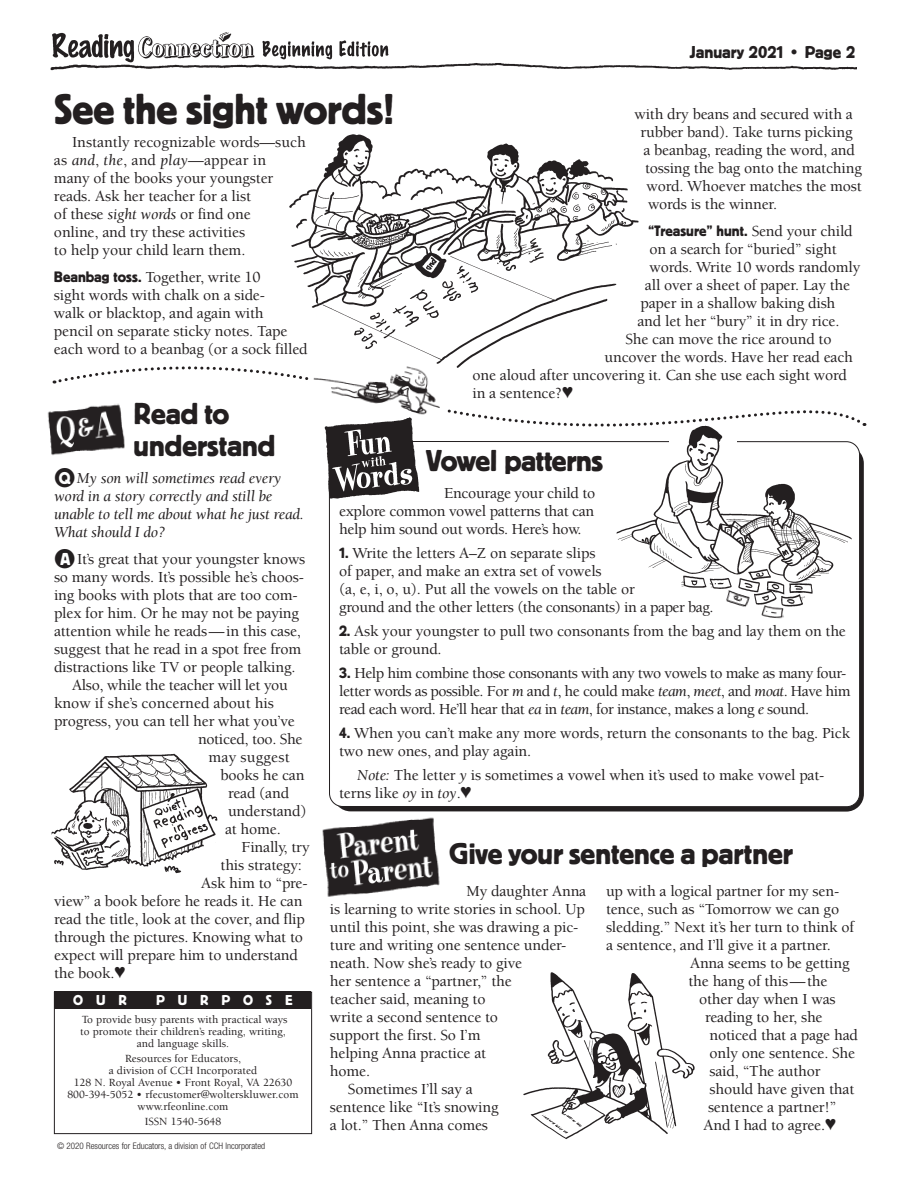
<style>
.page{position:relative;width:918px;height:1188px;background:#fff}
.page>*{position:absolute;margin:0;border:0;box-sizing:border-box;transform-origin:0 0}
.t1{font:45px "Platz";color:#231f20}
.t2{font:31.5px/31.5px "Platz";letter-spacing:-.005em;color:#231f20}
.t3{font:18px "Platz";color:#231f20}
.t4{font:500 15.75px/18px "Berkeley Std";letter-spacing:-.01em;color:#231f20}
.t5{font:500 15.75px/18px "Berkeley Std";letter-spacing:-.03em;color:#231f20}
.t6{font:italic 15.75px/18px "Berkeley Std";letter-spacing:-.01em;color:#231f20}
.t7{font:15.75px "Platz";color:#231f20}
.t8{font:500 15.75px "Berkeley Std";letter-spacing:.01em;color:#231f20}
.t9{font:15px "Platz";letter-spacing:.86em;color:#fff}
.t10{font:500 11.25px/12px "Berkeley Std";color:#231f20;text-align:center}
.t11{font:300 condensed 9px "Helvetica Neue";color:#231f20}
.s1{font-weight:400;font-style:italic}
.s2{font-family:"Platz";font-weight:400}
.s3{font-family:"Berkeley Std";font-weight:500}
.s4{font-family:"Platz";font-style:normal;font-size:18px;color:#fff}
.s5{font-family:"Platz";font-weight:400;font-size:18px;color:#fff}
</style>
<div class="page">
<svg style="left:339px;top:464px;width:525px;height:348px;background:#383435"></svg>
<svg style="left:329px;top:464px;width:531px;height:343px"></svg>
<div style="left:54px;top:992px;width:258px;height:142px;border:1px solid #231f20"></div>
<div style="left:55px;top:992px;width:256px;height:17px;background:#231f20"></div>
<img style="left:50px;top:63px;width:807px;height:8px">
<img style="left:53px;top:33px;width:336px;height:30px">
<svg style="left:52px;top:366px;width:814px;height:98px"></svg>
<img style="left:47px;top:404px;width:82px;height:54px">
<img style="left:322px;top:817px;width:118px;height:80px">
<img style="left:319px;top:428px;width:101px;height:73px">
<img style="left:523px;top:972px;width:172px;height:167px">
<img style="left:52px;top:753px;width:165px;height:121px">
<img style="left:286px;top:134px;width:356px;height:237px">
<img style="left:312px;top:354px;width:129px;height:74px">
<img style="left:617px;top:424px;width:235px;height:185px">
<img style="left:721px;top:589px;width:31px;height:27px">
<img style="left:760px;top:604px;width:26px;height:16px">
<h2 class="t1" style="left:54px;top:84px;width:342px">See the sight words!</h2>
<p class="t4" style="left:54px;top:133px;width:253px;text-indent:18px">Instantly recognizable words—such as <span class="s1">and</span>, <span class="s1">the</span>, and <span class="s1">play</span>—appear in many of the books your youngster reads. Ask her teacher for a list<br>of these <span class="s1">sight words</span> or find one<br>online, and try these activities<br>to help your child learn them.</p>
<p class="t4" style="left:54px;top:268px;width:255px"><span class="s2">Beanbag toss.</span> Together, write 10<br>sight words with chalk on a side-<br>walk or blacktop, and again with<br>pencil on separate sticky notes. Tape each word to a beanbag (or a sock filled</p>
<h1 class="t3" style="left:690px;top:42px;width:167px">January 2021 • Page 2</h1>
<p class="t4" style="left:635px;top:106px;width:220px">with dry beans and secured with a</p>
<p class="t4" style="left:641px;top:124px;width:214px">rubber band). Take turns picking</p>
<p class="t4" style="left:644px;top:142px;width:213px">a beanbag, reading the word, and</p>
<p class="t4" style="left:645px;top:160px;width:218px">tossing the bag onto the matching</p>
<p class="t4" style="left:647px;top:178px;width:217px">word. Whoever matches the most</p>
<p class="t4" style="left:648px;top:196px;width:131px">words is the winner.</p>
<p class="t7" style="left:648px;top:222px;width:206px">“Treasure” hunt. <span class="s3">Send your child</span></p>
<p class="t4" style="left:649px;top:241px;width:189px">on a search for “buried” sight</p>
<p class="t4" style="left:649px;top:259px;width:212px">words. Write 10 words randomly</p>
<p class="t4" style="left:645px;top:277px;width:207px">all over a sheet of paper. Lay the</p>
<p class="t4" style="left:640px;top:295px;width:196px">paper in a shallow baking dish</p>
<p class="t4" style="left:637px;top:313px;width:203px">and let her “bury” it in dry rice.</p>
<p class="t4" style="left:625px;top:331px;width:208px">She can move the rice around to</p>
<p class="t4" style="left:605px;top:349px;width:250px">uncover the words. Have her read each</p>
<p class="t4" style="left:472px;top:367px;width:376px">one aloud after uncovering it. Can she use each sight word</p>
<p class="t4" style="left:472px;top:385px;width:102px">in a sentence?♥</p>
<h2 class="t2" style="left:134px;top:398px;width:144px">Read to understand</h2>
<p class="t6" style="left:54px;top:469px;width:251px">●<span class="s4">Q</span> My son will sometimes read every word in a story correctly and still be unable to tell me about what he just read.<br>What should I do?</p>
<p class="t4" style="left:54px;top:550px;width:253px">●<span class="s5">A</span> It’s great that your youngster knows</p>
<p class="t4" style="left:54px;top:568px;width:251px">so many words. It’s possible he’s choos-</p>
<p class="t4" style="left:54px;top:586px;width:245px">ing books with plots that are too com-</p>
<p class="t4" style="left:54px;top:604px;width:247px">plex for him. Or he may not be paying</p>
<p class="t4" style="left:54px;top:622px;width:248px">attention while he reads—in this case,</p>
<p class="t4" style="left:54px;top:640px;width:249px">suggest that he read in a spot free from</p>
<p class="t4" style="left:54px;top:658px;width:243px">distractions like TV or people talking.</p>
<p class="t4" style="left:72px;top:676px;width:217px">Also, while the teacher will let you</p>
<p class="t4" style="left:54px;top:694px;width:221px">know if she’s concerned about his</p>
<p class="t4" style="left:54px;top:712px;width:242px">progress, you can tell her what you’ve</p>
<p class="t4" style="left:198px;top:730px;width:106px">noticed, too. She</p>
<p class="t8" style="left:209px;top:749px;width:83px">may suggest</p>
<p class="t4" style="left:221px;top:766px;width:86px">books he can</p>
<p class="t4" style="left:228px;top:784px;width:63px">read (and</p>
<p class="t4" style="left:228px;top:802px;width:80px">understand)</p>
<p class="t4" style="left:225px;top:820px;width:57px">at home.</p>
<p class="t4" style="left:242px;top:838px;width:70px">Finally, try</p>
<p class="t4" style="left:221px;top:856px;width:83px">this strategy:</p>
<p class="t4" style="left:201px;top:874px;width:108px">Ask him to “pre-</p>
<p class="t4" style="left:54px;top:892px;width:250px">view” a book before he reads it. He can</p>
<p class="t4" style="left:54px;top:910px;width:252px">read the title, look at the cover, and flip</p>
<p class="t4" style="left:54px;top:928px;width:250px">through the pictures. Knowing what to</p>
<p class="t4" style="left:54px;top:946px;width:245px">expect will prepare him to understand</p>
<p class="t4" style="left:54px;top:964px;width:73px">the book.♥</p>
<p class="t9" style="left:73px;top:992px;width:55px">OUR</p>
<p class="t9" style="left:156px;top:992px;width:138px">PURPOSE</p>
<p class="t10" style="left:80px;top:1014px;width:209px">To provide busy parents with practical ways to promote their children’s reading, writing, and language skills.</p>
<p class="t10" style="left:67px;top:1053px;width:233px">Resources for Educators,<br>a division of CCH Incorporated<br>128 N. Royal Avenue • Front Royal, VA 22630<br>800-394-5052 • rfecustomer@wolterskluwer.com www.rfeonline.com</p>
<p class="t10" style="left:145px;top:1116px;width:78px">ISSN 1540-5648</p>
<p class="t11" style="left:57px;top:1141px;width:210px">© 2020 Resources for Educators, a division of CCH Incorporated</p>
<h2 class="t2" style="left:426px;top:445px;width:178px">Vowel patterns</h2>
<p class="t4" style="left:339px;top:484px;width:258px;text-align:justify;text-indent:105px">Encourage your child to explore common vowel patterns that can help him sound out words. Here’s how.</p>
<p class="t4" style="left:339px;top:544px;width:376px"><span class="s2">1.</span> Write the letters A–Z on separate slips<br>of paper, and make an extra set of vowels<br>(a, e, i, o, u). Put all the vowels on the table or<br>ground and the other letters (the consonants) in a paper bag.</p>
<p class="t4" style="left:339px;top:622px;width:508px"><span class="s2">2.</span> Ask your youngster to pull two consonants from the bag and lay them on the table or ground.</p>
<p class="t5" style="left:339px;top:664px;width:513px"><span class="s2">3.</span> Help him combine those consonants with any two vowels to make as many four&shy;letter words as possible. For <span class="s1">m</span> and <span class="s1">t</span>, he could make <span class="s1">team</span>, <span class="s1">meet</span>, and <span class="s1">moat</span>. Have him read each word. He’ll hear that <span class="s1">ea</span> in <span class="s1">team</span>, for instance, makes a long <span class="s1">e</span> sound.</p>
<p class="t4" style="left:339px;top:724px;width:513px"><span class="s2">4.</span> When you can’t make any more words, return the consonants to the bag. Pick two new ones, and play again.</p>
<p class="t4" style="left:357px;top:766px;width:469px"><span class="s1">Note:</span> The letter <span class="s1">y</span> is sometimes a vowel when it’s used to make vowel pat-</p>
<h2 class="t4" style="left:339px;top:784px;width:134px">terns like <span class="s1">oy</span> in <span class="s1">toy</span>.♥</h2>
<h2 class="t2" style="left:449px;top:838px;width:345px">Give your sentence a partner</h2>
<p class="t4" style="left:466px;top:882px;width:121px">My daughter Anna</p>
<p class="t4" style="left:330px;top:900px;width:256px">is learning to write stories in school. Up</p>
<p class="t4" style="left:330px;top:918px;width:250px">until this point, she was drawing a pic-</p>
<p class="t4" style="left:330px;top:936px;width:238px">ture and writing one sentence under-</p>
<p class="t4" style="left:330px;top:954px;width:194px">neath. Now she’s ready to give</p>
<p class="t4" style="left:330px;top:972px;width:183px">her sentence a “partner,” the</p>
<p class="t4" style="left:330px;top:990px;width:157px">teacher said, meaning to</p>
<p class="t4" style="left:330px;top:1008px;width:170px">write a second sentence to</p>
<p class="t4" style="left:330px;top:1026px;width:152px">support the first. So I’m</p>
<p class="t4" style="left:330px;top:1044px;width:158px">helping Anna practice at</p>
<p class="t4" style="left:330px;top:1062px;width:42px">home.</p>
<p class="t4" style="left:348px;top:1080px;width:126px">Sometimes I’ll say a</p>
<p class="t4" style="left:330px;top:1098px;width:170px">sentence like “It’s snowing</p>
<p class="t4" style="left:330px;top:1116px;width:160px">a lot.” Then Anna comes</p>
<p class="t4" style="left:606px;top:882px;width:235px">up with a logical partner for my sen-</p>
<p class="t4" style="left:606px;top:900px;width:235px">tence, such as “Tomorrow we can go</p>
<p class="t4" style="left:606px;top:918px;width:250px">sledding.” Next it’s her turn to think of</p>
<p class="t4" style="left:606px;top:936px;width:226px">a sentence, and I’ll give it a partner.</p>
<p class="t4" style="left:690px;top:954px;width:161px">Anna seems to be getting</p>
<p class="t4" style="left:689px;top:972px;width:141px">the hang of this—the</p>
<p class="t4" style="left:699px;top:990px;width:138px">other day when I was</p>
<p class="t4" style="left:705px;top:1008px;width:119px">reading to her, she</p>
<p class="t4" style="left:710px;top:1026px;width:150px">noticed that a page had</p>
<p class="t4" style="left:710px;top:1044px;width:147px">only one sentence. She</p>
<p class="t4" style="left:710px;top:1062px;width:113px">said, “The author</p>
<p class="t4" style="left:710px;top:1080px;width:146px">should have given that</p>
<p class="t4" style="left:708px;top:1098px;width:130px">sentence a partner!”</p>
<p class="t4" style="left:704px;top:1116px;width:134px">And I had to agree.♥</p>
</div>
